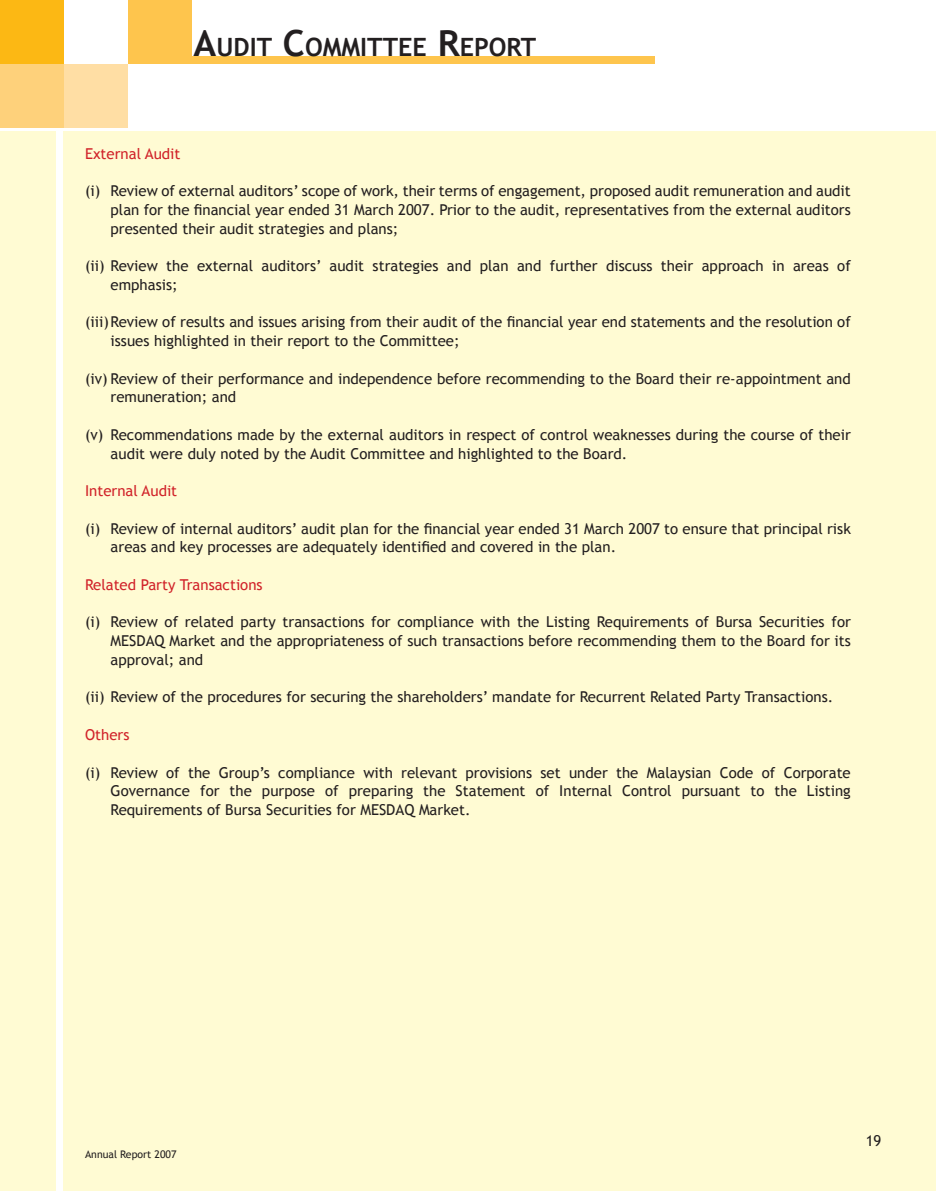
<style>
.page{position:relative;width:936px;height:1191px;background:#fff}
.page>*{position:absolute;margin:0;border:0;box-sizing:border-box;transform-origin:0 0}
.t1{font:700 25.2px "Trebuchet MS";color:#231f20}
.t2{font:15px/18.8px "Trebuchet MS";color:#231f20}
.t3{font:15px "Trebuchet MS";color:#d1232a}
.t4{font:10.5px "Trebuchet MS";color:#231f20}
.s1{font-size:36px}
</style>
<div class="page">
<div style="left:0;top:131px;width:935px;height:1060px;background:#fffbd3"></div>
<div style="left:57px;top:121px;width:6px;height:1070px;background:#fff"></div>
<div style="left:0;top:0;width:64px;height:64px;background:#fcb814"></div>
<div style="left:0;top:64px;width:64px;height:64px;background:#fed17b"></div>
<div style="left:64px;top:64px;width:64px;height:64px;background:#ffdea4"></div>
<div style="left:128px;top:0;width:63px;height:64px;background:#fec54d"></div>
<div style="left:188px;top:56px;width:466px;height:8px;background:#fec54d"></div>
<h1 class="t1" style="left:193px;top:31px;width:344px"><span class="s1">A</span>UDIT <span class="s1">C</span>OMMITTEE <span class="s1">R</span>EPORT</h1>
<p class="t3" style="left:85px;top:144px;width:97px">External Audit</p>
<p class="t2" style="left:111px;top:181px;width:741px;text-align:justify;text-indent:-26px">(i) Review of external auditors’ scope of work, their terms of engagement, proposed audit remuneration and audit plan for the financial year ended 31 March 2007. Prior to the audit, representatives from the external auditors presented their audit strategies and plans;</p>
<p class="t2" style="left:111px;top:256px;width:741px;text-indent:-26px">(ii) Review the external auditors’ audit strategies and plan and further discuss their approach in areas of emphasis;</p>
<p class="t2" style="left:111px;top:313px;width:741px;text-indent:-26px">(iii)Review of results and issues arising from their audit of the financial year end statements and the resolution of issues highlighted in their report to the Committee;</p>
<p class="t2" style="left:111px;top:369px;width:741px;text-indent:-26px">(iv) Review of their performance and independence before recommending to the Board their re-appointment and remuneration; and</p>
<p class="t2" style="left:111px;top:425px;width:741px;text-indent:-26px">(v) Recommendations made by the external auditors in respect of control weaknesses during the course of their audit were duly noted by the Audit Committee and highlighted to the Board.</p>
<p class="t3" style="left:85px;top:482px;width:94px">Internal Audit</p>
<p class="t2" style="left:111px;top:519px;width:741px;text-indent:-26px">(i) Review of internal auditors’ audit plan for the financial year ended 31 March 2007 to ensure that principal risk areas and key processes are adequately identified and covered in the plan.</p>
<p class="t3" style="left:85px;top:576px;width:179px">Related Party Transactions</p>
<p class="t2" style="left:111px;top:613px;width:741px;text-align:justify;text-indent:-26px">(i) Review of related party transactions for compliance with the Listing Requirements of Bursa Securities for MESDAQ Market and the appropriateness of such transactions before recommending them to the Board for its approval; and</p>
<p class="t2" style="left:85px;top:688px;width:749px">(ii) Review of the procedures for securing the shareholders’ mandate for Recurrent Related Party Transactions.</p>
<p class="t3" style="left:85px;top:726px;width:46px">Others</p>
<p class="t2" style="left:111px;top:763px;width:741px;text-align:justify;text-indent:-26px">(i) Review of the Group’s compliance with relevant provisions set under the Malaysian Code of Corporate Governance for the purpose of preparing the Statement of Internal Control pursuant to the Listing Requirements of Bursa Securities for MESDAQ Market.</p>
<p class="t4" style="left:85px;top:1148px;width:93px">Annual Report 2007</p>
<p class="t2" style="left:865px;top:1131px;width:17px">19</p>
</div>
